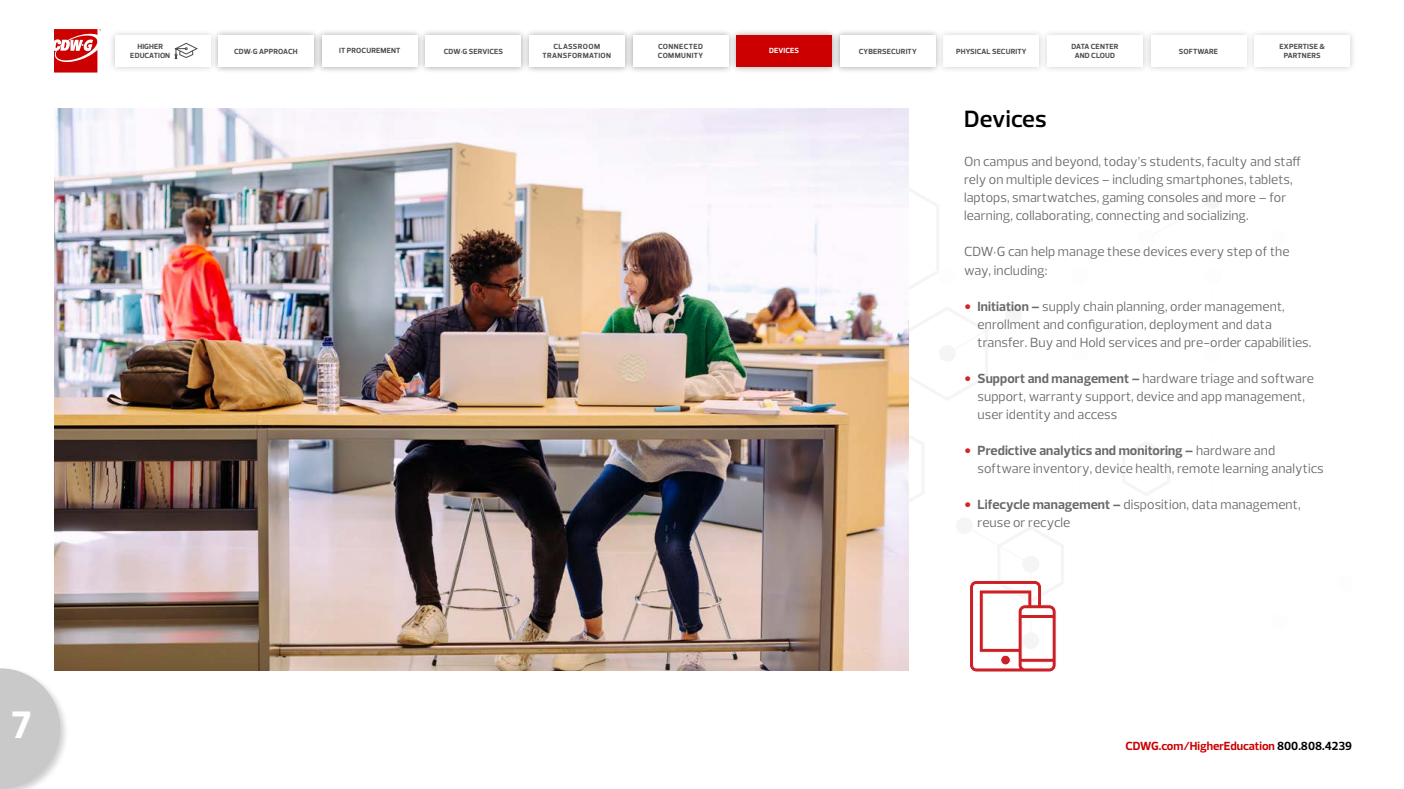
<style>
.page{position:relative;width:1404px;height:789px;background:#fff}
.page>*{position:absolute;margin:0;border:0;box-sizing:border-box;transform-origin:0 0}
.t1{font:700 40.5px "Good Headline Pro";color:#fff}
.t2{font:600 24px "Prelo";letter-spacing:.01em;color:#000}
.t3{font:13.5px/18px "Prelo";letter-spacing:.005em;color:#696a6c}
.t4{font:700 12px "Prelo";color:#c00}
.t5{font:700 7.5px/9.1px "Prelo";letter-spacing:.02em;color:#4d4d4f;text-align:center}
.t6{font:700 7.5px/9.1px "Prelo";letter-spacing:.045em;color:#4d4d4f;text-align:center}
.t7{font:700 7.5px/9.1px "Prelo";letter-spacing:.055em;color:#4d4d4f}
.t8{font:700 7.5px "Prelo";letter-spacing:.01em;color:#fff}
.s1{font-family:"Verdana";color:#d42626}
.s2{font-weight:700}
.s3{color:#000}
</style>
<div class="page">
<hr style="left:1030px;top:564px;width:1px;height:76px;background:#000">
<div style="left:1022px;top:555px;width:17px;height:17px;background:#f5f5f5;border-radius:50%"></div>
<hr style="left:1212px;top:277px;width:1px;height:76px;background:#ccc">
<div style="left:1204px;top:268px;width:17px;height:17px;background:#fdfdfd;border-radius:50%"></div>
<div style="left:1204px;top:345px;width:17px;height:17px;background:#fdfdfd;border-radius:50%"></div>
<div style="left:0;top:665px;width:70px;height:123px;background:#000;opacity:.2"></div>
<svg style="left:0;top:668px;width:60px;height:120px;background:#d1d1d1"></svg>
<svg style="left:54px;top:29px;width:47px;height:43px"></svg>
<div style="left:522px;top:28px;width:110px;height:46px;background:#000;opacity:.2"></div>
<div style="left:529px;top:35px;width:96px;height:31px;background:#fff"></div>
<div style="left:626px;top:28px;width:109px;height:46px;background:#000;opacity:.2"></div>
<div style="left:633px;top:35px;width:95px;height:31px;background:#fff"></div>
<div style="left:729px;top:28px;width:110px;height:46px;background:#000;opacity:.2"></div>
<div style="left:736px;top:35px;width:96px;height:31px;background:#c00"></div>
<div style="left:833px;top:28px;width:109px;height:46px;background:#000;opacity:.2"></div>
<div style="left:840px;top:35px;width:96px;height:31px;background:#fff"></div>
<div style="left:419px;top:28px;width:109px;height:46px;background:#000;opacity:.2"></div>
<div style="left:426px;top:35px;width:95px;height:31px;background:#fff"></div>
<div style="left:315px;top:28px;width:109px;height:46px;background:#000;opacity:.2"></div>
<div style="left:322px;top:35px;width:96px;height:31px;background:#fff"></div>
<div style="left:211px;top:28px;width:110px;height:46px;background:#000;opacity:.2"></div>
<div style="left:218px;top:35px;width:96px;height:31px;background:#fff"></div>
<div style="left:108px;top:28px;width:109px;height:46px;background:#000;opacity:.2"></div>
<div style="left:115px;top:35px;width:95px;height:31px;background:#fff"></div>
<div style="left:937px;top:28px;width:109px;height:46px;background:#000;opacity:.2"></div>
<div style="left:944px;top:35px;width:95px;height:31px;background:#fff"></div>
<div style="left:1040px;top:28px;width:110px;height:46px;background:#000;opacity:.2"></div>
<div style="left:1047px;top:35px;width:96px;height:31px;background:#fff"></div>
<div style="left:1144px;top:28px;width:109px;height:46px;background:#000;opacity:.2"></div>
<div style="left:1151px;top:35px;width:95px;height:31px;background:#fff"></div>
<div style="left:1247px;top:28px;width:110px;height:46px;background:#000;opacity:.2"></div>
<div style="left:1254px;top:35px;width:96px;height:31px;background:#fff"></div>
<svg style="left:175px;top:43px;width:23px;height:16px"></svg>
<img style="left:54px;top:109px;width:855px;height:561px">
<svg style="left:969px;top:579px;width:88px;height:93px"></svg>
<h1 class="t1" style="left:12px;top:706px;width:20px">7</h1>
<p class="t5" style="left:130px;top:42px;width:41px">HIGHER<br>EDUCATION</p>
<p class="t5" style="left:956px;top:47px;width:72px">PHYSICAL SECURITY</p>
<p class="t5" style="left:1071px;top:42px;width:49px">DATA CENTER<br>AND CLOUD</p>
<p class="t5" style="left:1179px;top:47px;width:41px">SOFTWARE</p>
<p class="t5" style="left:1280px;top:42px;width:47px">EXPERTISE &amp;<br>PARTNERS</p>
<p class="t6" style="left:543px;top:42px;width:70px">CLASSROOM<br>TRANSFORMATION</p>
<p class="t7" style="left:658px;top:42px;width:47px">CONNECTED<br>COMMUNITY</p>
<p class="t5" style="left:234px;top:47px;width:65px">CDW•G APPROACH</p>
<p class="t5" style="left:339px;top:46px;width:63px">IT PROCUREMENT</p>
<p class="t5" style="left:444px;top:47px;width:61px">CDW•G SERVICES</p>
<p class="t8" style="left:769px;top:46px;width:31px">DEVICES</p>
<p class="t5" style="left:859px;top:47px;width:59px">CYBERSECURITY</p>
<h2 class="t2" style="left:964px;top:104px;width:84px">Devices</h2>
<p class="t3" style="left:964px;top:153px;width:339px">On campus and beyond, today’s students, faculty and staff rely on multiple devices – including smartphones, tablets, laptops, smartwatches, gaming consoles and more – for learning, collaborating, connecting and socializing.</p>
<p class="t3" style="left:964px;top:243px;width:327px">CDW•G can help manage these devices every step of the way, including:</p>
<p class="t3" style="left:978px;top:297px;width:335px;text-indent:-14px"><span class="s1">•</span> <span class="s2">Initiation –</span> supply chain planning, order management, enrollment and configuration, deployment and data transfer. Buy and Hold services and pre-order capabilities.</p>
<p class="t3" style="left:978px;top:369px;width:338px;text-indent:-14px"><span class="s1">•</span> <span class="s2">Support and management –</span> hardware triage and software support, warranty support, device and app management, user identity and access</p>
<p class="t3" style="left:978px;top:441px;width:348px;text-indent:-14px"><span class="s1">•</span> <span class="s2">Predictive analytics and monitoring –</span> hardware and software inventory, device health, remote learning analytics</p>
<p class="t3" style="left:978px;top:495px;width:325px;text-indent:-14px"><span class="s1">•</span> <span class="s2">Lifecycle management –</span> disposition, data management, reuse or recycle</p>
<p class="t4" style="left:1125px;top:738px;width:228px">CDWG.com/HigherEducation <span class="s3">800.808.4239</span></p>
</div>
